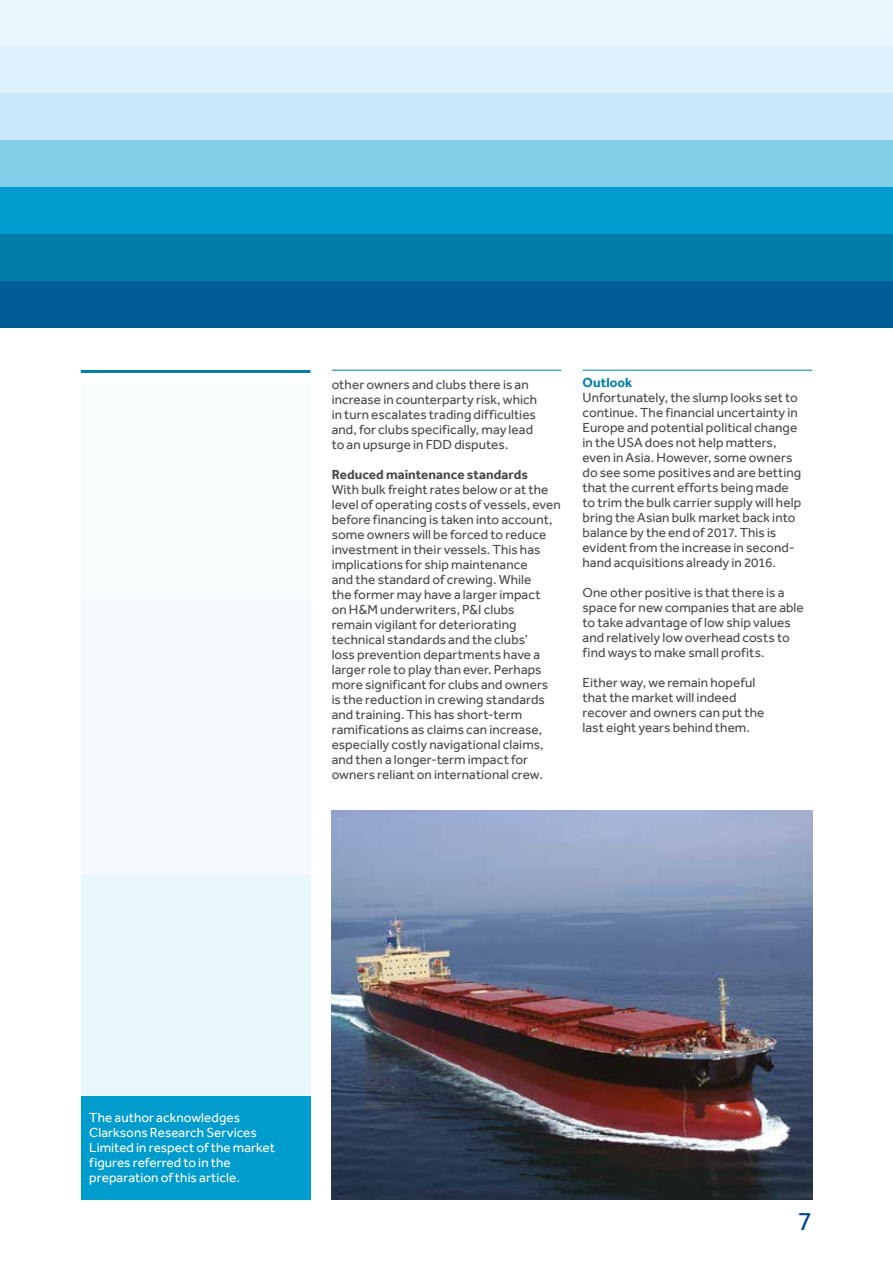
<style>
.page{position:relative;width:893px;height:1263px;background:#fff}
.page>*{position:absolute;margin:0;border:0;box-sizing:border-box;transform-origin:0 0}
.t1{font:27px "Effra";color:#004587}
.t2{font:13.5px/15px "Effra";letter-spacing:.005em;color:#4a4a49}
.t3{font:13.5px/15px "Effra";letter-spacing:.005em;color:#fff}
.t4{font:700 13.5px "Effra";letter-spacing:.005em;color:#4a4a49}
.t5{font:700 13.5px "Effra";letter-spacing:.005em;color:#007eaa}
</style>
<div class="page">
<div style="left:0;top:0;width:893px;height:47px;background:#eaf6fe"></div>
<div style="left:0;top:47px;width:893px;height:47px;background:#ddf1fd"></div>
<div style="left:0;top:94px;width:893px;height:46px;background:#c9e9fb"></div>
<div style="left:0;top:140px;width:893px;height:47px;background:#85cee9"></div>
<div style="left:0;top:187px;width:893px;height:47px;background:#009ccd"></div>
<div style="left:0;top:234px;width:893px;height:47px;background:#007eaa"></div>
<div style="left:0;top:281px;width:893px;height:46px;background:#005d95"></div>
<hr style="left:81px;top:370px;width:229px;height:3px;background:#007eaa">
<div style="left:81px;top:875px;width:229px;height:324px;background:#eaf6fe"></div>
<div style="left:81px;top:600px;width:229px;height:275px;background:#f4fafe"></div>
<div style="left:81px;top:378px;width:229px;height:222px;background:#fafdfe"></div>
<hr style="left:332px;top:370px;width:229px;height:1px;background:#007eaa">
<hr style="left:583px;top:370px;width:229px;height:1px;background:#007eaa">
<img style="left:332px;top:810px;width:480px;height:389px">
<div style="left:81px;top:1096px;width:229px;height:103px;background:#009ccd"></div>
<p class="t2" style="left:332px;top:377px;width:207px">other owners and clubs there is an increase in counterparty risk, which in turn escalates trading difficulties and, for clubs specifically, may lead to an upsurge in FDD disputes.</p>
<p class="t4" style="left:332px;top:466px;width:198px">Reduced maintenance standards</p>
<p class="t2" style="left:332px;top:482px;width:230px">With bulk freight rates below or at the level of operating costs of vessels, even before financing is taken into account, some owners will be forced to reduce investment in their vessels. This has implications for ship maintenance<br>and the standard of crewing. While<br>the former may have a larger impact<br>on H&amp;M underwriters, P&amp;I clubs<br>remain vigilant for deteriorating technical standards and the clubs’<br>loss prevention departments have a larger role to play than ever. Perhaps more significant for clubs and owners is the reduction in crewing standards and training. This has short-term ramifications as claims can increase, especially costly navigational claims, and then a longer-term impact for owners reliant on international crew.</p>
<p class="t5" style="left:583px;top:375px;width:51px">Outlook</p>
<p class="t2" style="left:583px;top:390px;width:220px">Unfortunately, the slump looks set to continue. The financial uncertainty in Europe and potential political change in the USA does not help matters, even in Asia. However, some owners do see some positives and are betting that the current efforts being made to trim the bulk carrier supply will help bring the Asian bulk market back into balance by the end of 2017. This is evident from the increase in second&shy;hand acquisitions already in 2016.</p>
<p class="t2" style="left:583px;top:585px;width:223px">One other positive is that there is a space for new companies that are able to take advantage of low ship values and relatively low overhead costs to find ways to make small profits.</p>
<p class="t2" style="left:583px;top:675px;width:183px">Either way, we remain hopeful that the market will indeed recover and owners can put the last eight years behind them.</p>
<p class="t3" style="left:89px;top:1110px;width:187px">The author acknowledges<br>Clarksons Research Services<br>Limited in respect of the market figures referred to in the preparation of this article.</p>
<h1 class="t1" style="left:797px;top:1205px;width:16px">7</h1>
</div>
